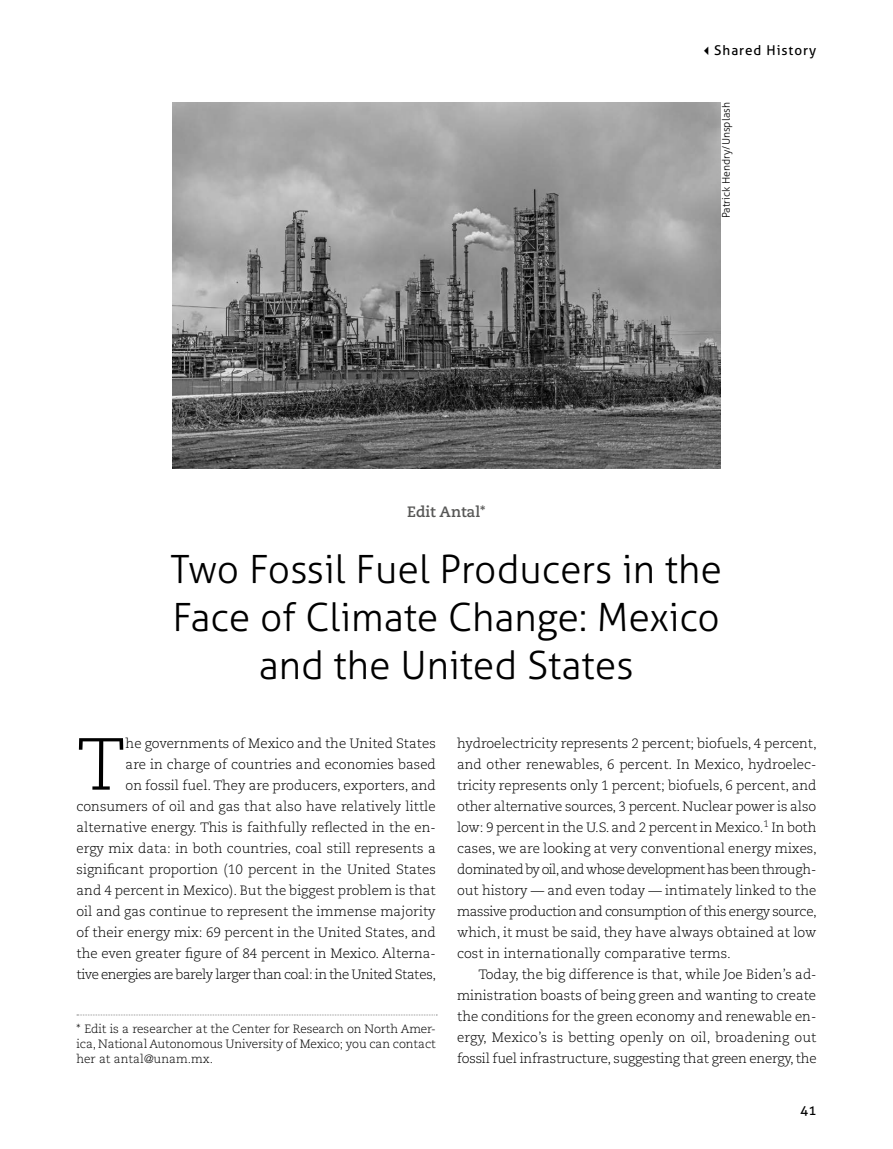
<style>
.page{position:relative;width:893px;height:1149px;background:#fff}
.page>*{position:absolute;margin:0;border:0;box-sizing:border-box;transform-origin:0 0}
.t1{font:300 73.5px "Caecilia LT Std";color:#000}
.t2{font:300 39px/48px "Aller";color:#000;text-align:center}
.t3{font:700 15px "Caecilia LT Std";color:#575756}
.t4{font:300 13.5px/21px "Caecilia LT Std";color:#000;text-align:justify}
.t5{font:13.5px "Aller";letter-spacing:.07em;color:#000}
.t6{font:300 12px/15px "Caecilia LT Std";letter-spacing:-.01em;color:#000;text-align:justify}
.t7{font:300 10.5px "Aller";color:#000}
</style>
<div class="page">
<svg style="left:77px;top:1014px;width:360px;height:1px"></svg>
<img style="left:172px;top:102px;width:548px;height:366px">
<p class="t5" style="left:701px;top:42px;width:117px">✓Shared History</p>
<p class="t7" style="left:720px;top:218px;width:117px;rotate:-90deg">Patrick Hendry/Unsplash</p>
<p class="t3" style="left:407px;top:503px;width:80px">Edit Antal*</p>
<h2 class="t2" style="left:170px;top:545px;width:553px">Two Fossil Fuel Producers in the<br>Face of Climate Change: Mexico and the United States</h2>
<p class="t4" style="left:77px;top:732px;width:361px;text-align:right">he governments of Mexico and the United States<br>are in charge of countries and economies based<br>on fossil fuel. They are producers, exporters, and consumers of oil and gas that also have relatively little alternative energy. This is faithfully reflected in the en&shy;ergy mix data: in both countries, coal still represents a significant proportion (10 percent in the United States and 4 percent in Mexico). But the biggest problem is that oil and gas continue to represent the immense majority of their energy mix: 69 percent in the United States, and the even greater figure of 84 percent in Mexico. Alterna&shy;tive energies are barely larger than coal: in the United States,</p>
<h1 class="t1" style="left:77px;top:722px;width:51px">T</h1>
<p class="t6" style="left:77px;top:1021px;width:361px">* Edit is a researcher at the Center for Research on North Amer&shy;ica, National Autonomous University of Mexico; you can contact her at antal@unam.mx.</p>
<p class="t4" style="left:457px;top:732px;width:361px">hydroelectricity represents 2 percent; biofuels, 4 percent, and other renewables, 6 percent. In Mexico, hydroelec&shy;tricity represents only 1 percent; biofuels, 6 percent, and other alternative sources, 3 percent. Nuclear power is also low: 9 percent in the U.S. and 2 percent in Mexico.<sup>1</sup> In both cases, we are looking at very conventional energy mixes, dominated by oil, and whose development has been through&shy;out history — and even today — intimately linked to the massive production and consumption of this energy source, which, it must be said, they have always obtained at low cost in internationally comparative terms.</p>
<p class="t4" style="left:457px;top:963px;width:361px;text-indent:21px">Today, the big difference is that, while Joe Biden’s ad&shy;ministration boasts of being green and wanting to create the conditions for the green economy and renewable en&shy;ergy, Mexico’s is betting openly on oil, broadening out fossil fuel infrastructure, suggesting that green energy, the</p>
<p class="t5" style="left:800px;top:1101px;width:18px">41</p>
</div>
